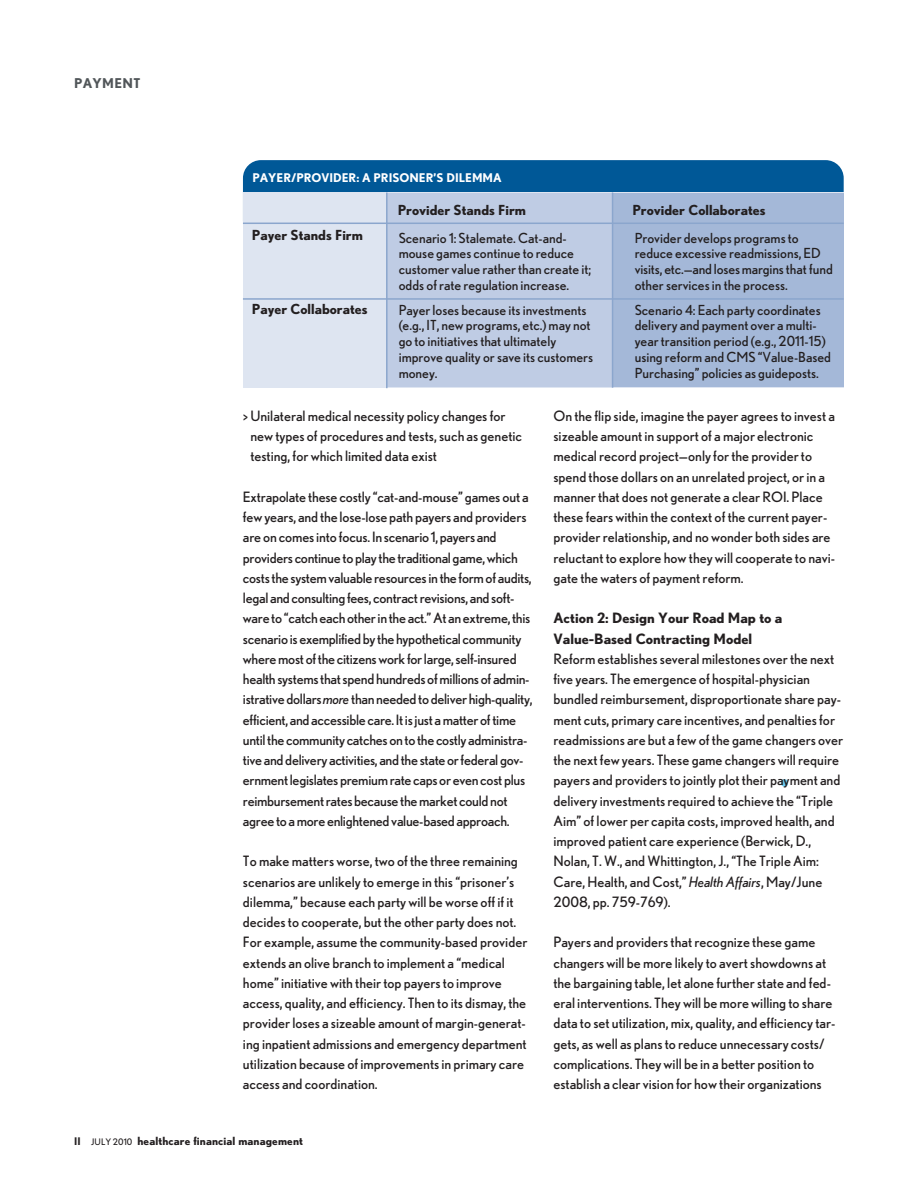
<style>
.page{position:relative;width:918px;height:1188px;background:#fff}
.page>*{position:absolute;margin:0;border:0;box-sizing:border-box;transform-origin:0 0}
.t1{font:14.25px/20.2px "Nobel";color:#231f20}
.t2{font:14.25px/20.2px "Nobel";letter-spacing:-.02em;color:#231f20}
.t3{font:700 14.25px/20.2px "Nobel";color:#231f20}
.t4{font:13.8px/15.8px "Nobel";color:#231f20}
.t5{font:700 13.8px "Nobel";color:#231f20}
.t6{font:700 13.5px "Nobel";letter-spacing:.025em;color:#515659}
.t7{font:700 12px "Nobel";color:#fff}
.t8{font:700 11.25px "Nobel";letter-spacing:.01em;color:#231f20}
.s1{font-style:italic}
.s2{font-size:10.5px}
.s3{font-weight:400;font-size:9px}
</style>
<div class="page">
<div style="left:781px;top:779px;width:7px;height:7px;background:#6bcff6;border-radius:3px"></div>
<div style="left:243px;top:160px;width:601px;height:79px;background:#005897;border-radius:18px"></div>
<div style="left:243px;top:193px;width:601px;height:195px;background:#dee5f1"></div>
<div style="left:387px;top:193px;width:227px;height:194px;background:#bfcce4"></div>
<hr style="left:386px;top:192px;width:2px;height:196px;background:#8ba6cd">
<div style="left:613px;top:193px;width:231px;height:194px;background:#a4b8d8"></div>
<hr style="left:243px;top:223px;width:601px;height:1px;background:#8ba6cd">
<hr style="left:612px;top:192px;width:1px;height:196px;background:#8ba6cd">
<hr style="left:243px;top:298px;width:601px;height:2px;background:#8ba6cd">
<p class="t6" style="left:74px;top:75px;width:68px">PAYMENT</p>
<p class="t7" style="left:252px;top:171px;width:251px">PAYER/PROVIDER: A PRISONER’S DILEMMA</p>
<p class="t5" style="left:398px;top:202px;width:130px">Provider Stands Firm</p>
<p class="t5" style="left:632px;top:202px;width:135px">Provider Collaborates</p>
<p class="t4" style="left:399px;top:230px;width:194px">Scenario 1: Stalemate. Cat-and&shy;mouse games continue to reduce customer value rather than create it; odds of rate regulation increase.</p>
<p class="t4" style="left:399px;top:302px;width:196px">Payer loses because its investments (e.g., IT, new programs, etc.) may not go to initiatives that ultimately improve quality or save its customers money.</p>
<p class="t5" style="left:252px;top:227px;width:112px">Payer Stands Firm</p>
<p class="t4" style="left:635px;top:230px;width:200px">Provider develops programs to reduce excessive readmissions, ED visits, etc.—and losesmargins that fund other services in the process.</p>
<p class="t4" style="left:635px;top:302px;width:198px">Scenario 4: Each party coordinates delivery and payment over a multi&shy;year transition period (e.g., 2011-15) using reform and CMS “Value-Based Purchasing” policies as guideposts.</p>
<p class="t5" style="left:252px;top:301px;width:117px">Payer Collaborates</p>
<p class="t1" style="left:250px;top:406px;width:273px;text-indent:-7px">&gt; Unilateral medical necessity policy changes for new types of procedures and tests, such as genetic testing, for which limited data exist</p>
<p class="t2" style="left:243px;top:487px;width:291px">Extrapolate these costly “cat-and-mouse” games out a fewyears, and the lose-lose path payers and providers are on comesinto focus. Inscenario1,payers and providers continuetoplay thetraditionalgame,which coststhesystemvaluableresourcesintheformof audits, legal andconsultingfees, contractrevisions, andsoft&shy;wareto“catcheachotherintheact.”At anextreme,this scenarioisexemplifiedby thehypothetical community wheremostofthecitizensworkforlarge,self-insured healthsystemsthatspendhundredsofmillionsof admin&shy;istrativedollars<span class="s1">more</span> thanneededtodeliverhigh-quality, efficient, andaccessiblecare.Itisjust amatteroftime untilthecommunity catchesontothecostly administra&shy;tiveanddelivery activities, andthestateorfederalgov&shy;ernmentlegislatespremiumratecapsorevencostplus reimbursementratesbecausethemarket couldnot agreetoamoreenlightenedvalue-basedapproach.</p>
<p class="t1" style="left:243px;top:851px;width:286px">To make matters worse, two of the three remaining scenarios are unlikely to emerge in this “prisoner’s dilemma,” because each party will be worse off if it decides to cooperate, but the other party does not.<br>For example, assume the community-based provider extends an olive branch to implement a “medical home” initiative with their top payers to improve access, quality, and efficiency. Then to its dismay, the provider loses a sizeable amount of margin-generat&shy;ing inpatient admissions and emergency department utilization because of improvements in primary care access and coordination.</p>
<p class="t1" style="left:553px;top:406px;width:283px">On the flip side, imagine the payer agrees to invest a sizeable amount in support of a major electronic medical record project—only for the provider to spend those dollars on an unrelated project, or in a manner that does not generate a clear ROI. Place these fears within the context of the current payer&shy;provider relationship, and no wonder both sides are reluctant to explore how they will cooperate to navi&shy;gate the waters of payment reform.</p>
<p class="t3" style="left:553px;top:608px;width:230px">Action 2: Design Your Road Map to a<br>Value-Based Contracting Model</p>
<p class="t1" style="left:553px;top:649px;width:291px">Reform establishes several milestones over the next five years. The emergence of hospital-physician bundled reimbursement, disproportionate share pay&shy;ment cuts, primary care incentives, and penalties for readmissions are but a few of the game changers over the next few years. These game changers will require payers and providers to jointly plot their payment and delivery investments required to achieve the “Triple Aim” of lower per capita costs, improved health, and improved patient care experience (Berwick, D., Nolan, T. W., and Whittington, J., “The Triple Aim:<br>Care, Health, and Cost,” <span class="s1">Health Affairs</span>, May/June 2008, pp. 759-769).</p>
<p class="t1" style="left:553px;top:932px;width:283px">Payers and providers that recognize these game changers will be more likely to avert showdowns at the bargaining table, let alone further state and fed&shy;eral interventions. They will be more willing to share data to set utilization, mix, quality, and efficiency tar&shy;gets, as well as plans to reduce unnecessary costs/ complications. They will be in a better position to establish a clear vision for how their organizations</p>
<p class="t8" style="left:74px;top:1134px;width:230px"><span class="s2">II</span> <span class="s3">JULY 2010</span> healthcare financial management</p>
</div>
